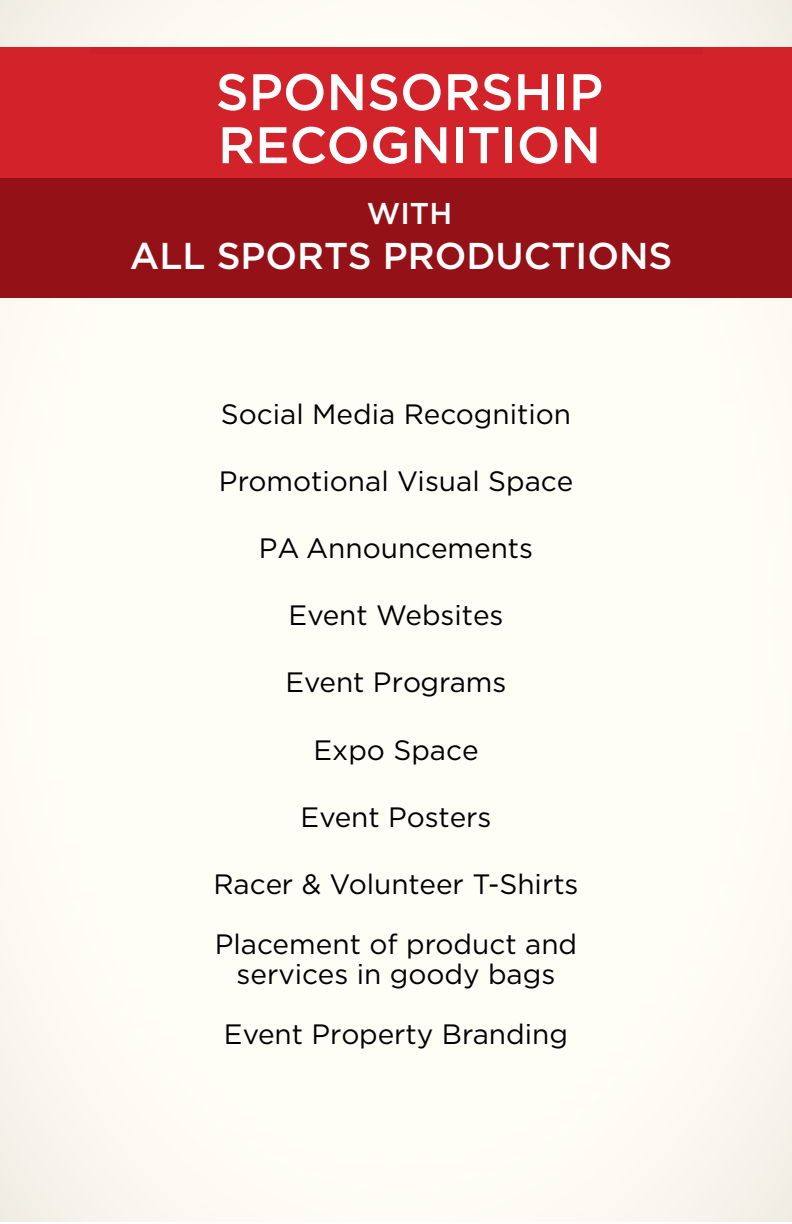
<style>
.page{position:relative;width:792px;height:1224px;background:#fff}
.page>*{position:absolute;margin:0;border:0;box-sizing:border-box;transform-origin:0 0}
.t1{font:500 51.4px/53px "Gotham";color:#fff}
.t2{font:500 37.2px "Gotham";color:#fff}
.t3{font:500 30px "Gotham";color:#fff}
.t4{font:28px/60px "Gotham";color:#000}
</style>
<div class="page">
<div style="left:0;top:0;width:792px;height:1222px;background:#fffef6"></div>
<div style="left:0;top:47px;width:792px;height:251px;background:#d2232b"></div>
<div style="left:0;top:178px;width:792px;height:120px;background:#941217"></div>
<div style="left:90px;top:47px;width:612px;height:7px;background:#ca2129"></div>
<h1 class="t1" style="left:216px;top:65px;width:389px">SPONSORSHIP<br>RECOGNITION</h1>
<p class="t3" style="left:367px;top:194px;width:87px">WITH</p>
<h2 class="t2" style="left:130px;top:232px;width:544px">ALL SPORTS PRODUCTIONS</h2>
<p class="t4" style="left:221px;top:383px;width:352px">Social Media Recognition</p>
<p class="t4" style="left:219px;top:450px;width:356px">Promotional Visual Space</p>
<p class="t4" style="left:259px;top:518px;width:276px">PA Announcements</p>
<p class="t4" style="left:289px;top:585px;width:216px">Event Websites</p>
<p class="t4" style="left:285px;top:652px;width:223px">Event Programs</p>
<p class="t4" style="left:314px;top:719px;width:167px">Expo Space</p>
<p class="t4" style="left:301px;top:786px;width:192px">Event Posters</p>
<p class="t4" style="left:213px;top:854px;width:367px">Racer &amp; Volunteer T-Shirts<br>Placement of product and</p>
<p class="t4" style="left:224px;top:944px;width:346px;text-align:center">services in goody bags<br>Event Property Branding</p>
</div>
